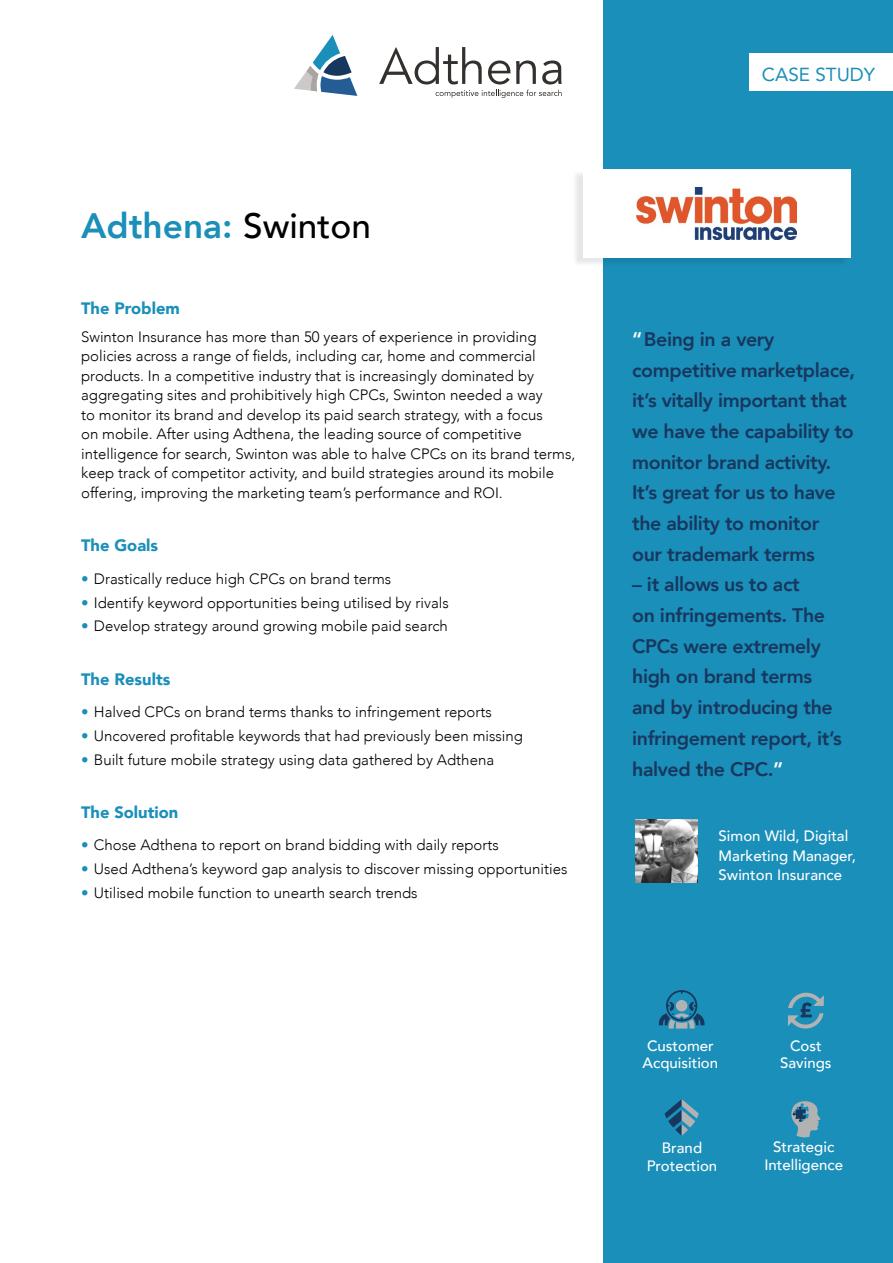
<style>
.page{position:relative;width:893px;height:1263px;background:#fff}
.page>*{position:absolute;margin:0;border:0;box-sizing:border-box;transform-origin:0 0}
.t1{font:800 35.25px "Avenir";color:#1a8fb9}
.t2{font:800 19.5px/30.8px "Avenir";letter-spacing:-.02em;color:#17375e}
.t3{font:18.9px "Avenir";color:#1a8fb9}
.t4{font:900 16.5px "Avenir";color:#1a8fb9}
.t5{font:300 15px/19.5px "Avenir";color:#000}
.t6{font:500 15px/17.1px "Avenir";color:#fff;text-align:center}
.s1{font-weight:500;color:#000}
.s2{color:#1a8fb9}
.s3{color:#fff}
</style>
<div class="page">
<div style="left:604px;top:0;width:289px;height:1263px;background:#1a8fb9"></div>
<div style="left:750px;top:54px;width:143px;height:37px;background:#fff"></div>
<svg style="left:379px;top:47px;width:103px;height:37px"></svg>
<svg style="left:488px;top:61px;width:22px;height:23px"></svg>
<svg style="left:516px;top:61px;width:20px;height:23px"></svg>
<svg style="left:542px;top:61px;width:20px;height:23px"></svg>
<svg style="left:294px;top:35px;width:63px;height:61px"></svg>
<svg style="left:436px;top:90px;width:126px;height:8px"></svg>
<div style="left:571px;top:170px;width:277px;height:97px;background:#000;opacity:.1"></div>
<div style="left:583px;top:169px;width:267px;height:88px;background:#fff"></div>
<img style="left:637px;top:187px;width:159px;height:52px">
<img style="left:635px;top:819px;width:63px;height:63px">
<svg style="left:788px;top:993px;width:36px;height:35px"></svg>
<svg style="left:791px;top:1101px;width:30px;height:36px"></svg>
<svg style="left:665px;top:1099px;width:34px;height:37px"></svg>
<svg style="left:659px;top:990px;width:45px;height:38px"></svg>
<h1 class="t1" style="left:81px;top:198px;width:291px">Adthena: <span class="s1">Swinton</span></h1>
<p class="t4" style="left:81px;top:294px;width:100px">The Problem</p>
<p class="t5" style="left:81px;top:327px;width:496px">Swinton Insurance has more than 50 years of experience in providing policies across a range of fields, including car, home and commercial products. In a competitive industry that is increasingly dominated by aggregating sites and prohibitively high CPCs, Swinton needed a way<br>to monitor its brand and develop its paid search strategy, with a focus<br>on mobile. After using Adthena, the leading source of competitive intelligence for search, Swinton was able to halve CPCs on its brand terms, keep track of competitor activity, and build strategies around its mobile offering, improving the marketing team’s performance and ROI.</p>
<p class="t4" style="left:81px;top:532px;width:78px">The Goals</p>
<p class="t5" style="left:81px;top:569px;width:312px"><span class="s2">•</span> Drastically reduce high CPCs on brand terms</p>
<p class="t5" style="left:81px;top:593px;width:369px"><span class="s2">•</span> Identify keyword opportunities being utilised by rivals</p>
<p class="t5" style="left:81px;top:616px;width:368px"><span class="s2">•</span> Develop strategy around growing mobile paid search</p>
<p class="t4" style="left:81px;top:665px;width:91px">The Results</p>
<p class="t5" style="left:81px;top:702px;width:412px"><span class="s2">•</span> Halved CPCs on brand terms thanks to infringement reports</p>
<p class="t5" style="left:81px;top:726px;width:443px"><span class="s2">•</span> Uncovered profitable keywords that had previously been missing</p>
<p class="t5" style="left:81px;top:750px;width:414px"><span class="s2">•</span> Built future mobile strategy using data gathered by Adthena</p>
<p class="t4" style="left:81px;top:798px;width:99px">The Solution</p>
<p class="t5" style="left:81px;top:835px;width:419px"><span class="s2">•</span> Chose Adthena to report on brand bidding with daily reports</p>
<p class="t5" style="left:81px;top:859px;width:488px"><span class="s2">•</span> Used Adthena’s keyword gap analysis to discover missing opportunities</p>
<p class="t5" style="left:81px;top:883px;width:338px"><span class="s2">•</span> Utilised mobile function to unearth search trends</p>
<p class="t3" style="left:762px;top:59px;width:115px">CASE STUDY</p>
<h2 class="t2" style="left:632px;top:324px;width:225px"><span class="s3">“</span>Being in a very competitive marketplace, it’s vitally important that we have the capability to monitor brand activity.<br>It’s great for us to have the ability to monitor<br>our trademark terms</h2>
<h2 class="t2" style="left:632px;top:569px;width:211px">– it allows us to act<br>on infringements. The<br>CPCs were extremely high on brand terms and by introducing the infringement report, it’s halved the CPC.<span class="s3">”</span></h2>
<p class="t6" style="left:719px;top:825px;width:139px;line-height:19.5px;text-align:left">Simon Wild, Digital<br>Marketing Manager,<br>Swinton Insurance</p>
<p class="t6" style="left:643px;top:1036px;width:77px;text-align:left">Customer<br>Acquisition</p>
<p class="t6" style="left:780px;top:1036px;width:53px">Cost<br>Savings</p>
<p class="t6" style="left:647px;top:1139px;width:72px">Brand<br>Protection</p>
<p class="t6" style="left:764px;top:1137px;width:80px;line-height:17.9px">Strategic<br>Intelligence</p>
</div>
